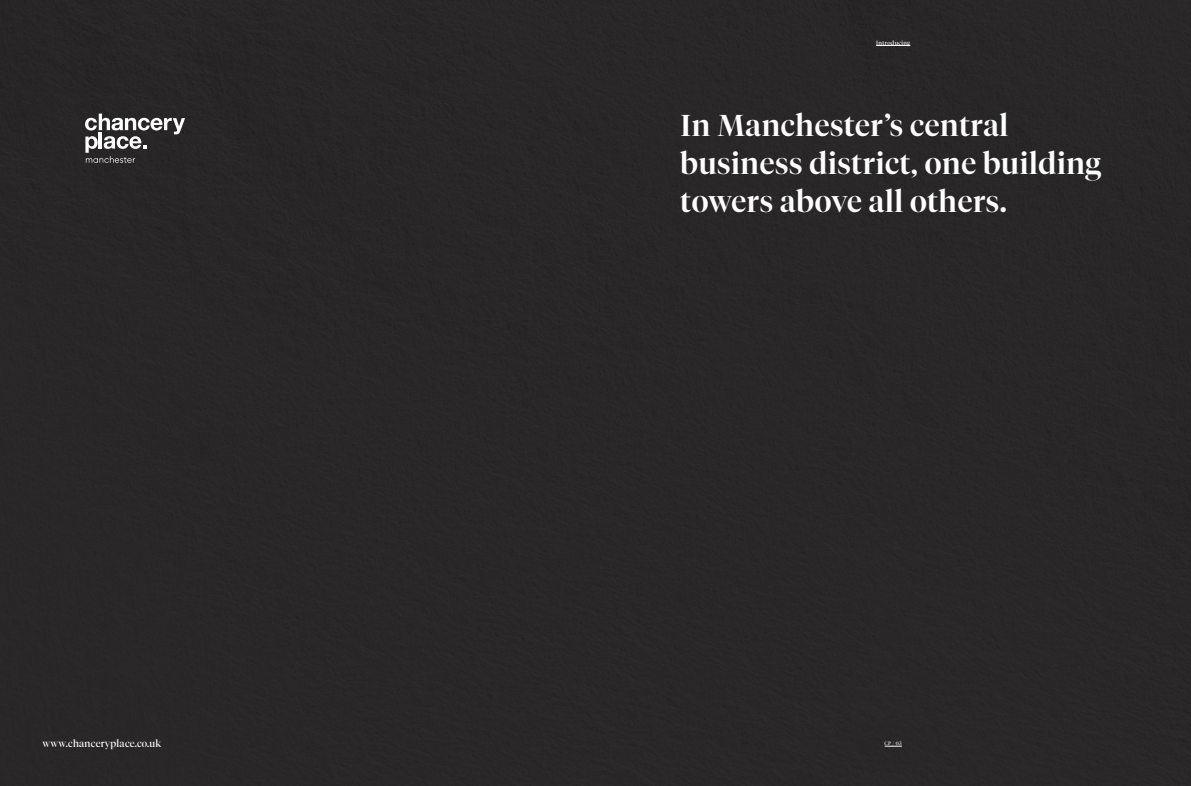
<style>
.page{position:relative;width:1191px;height:786px;background:#fff}
.page>*{position:absolute;margin:0;border:0;box-sizing:border-box;transform-origin:0 0}
.t1{font:500 30px/38px "Tiempos Fine";letter-spacing:.02em;color:#fff}
.t2{font:10px "Tiempos Fine";letter-spacing:.03em;color:#fff}
.t3{font:6px "Tiempos Fine";letter-spacing:.05em;color:#fff}
.t4{font:5px "Tiempos Fine";color:#fff}
</style>
<div class="page">
<div style="left:0;top:0;width:1191px;height:785px;background:#292728"></div>
<svg style="left:884px;top:745px;width:18px;height:1px"></svg>
<hr style="left:876px;top:45px;width:34px;height:1px;background:#fff">
<svg style="left:85px;top:113px;width:100px;height:50px"></svg>
<p class="t3" style="left:876px;top:39px;width:36px">Introducing</p>
<p class="t1" style="left:680px;top:106px;width:422px">In Manchester’s central business district, one building towers above all others.</p>
<p class="t2" style="left:43px;top:737px;width:120px">www.chanceryplace.co.uk</p>
<p class="t4" style="left:884px;top:740px;width:19px">CP / 03</p>
</div>
